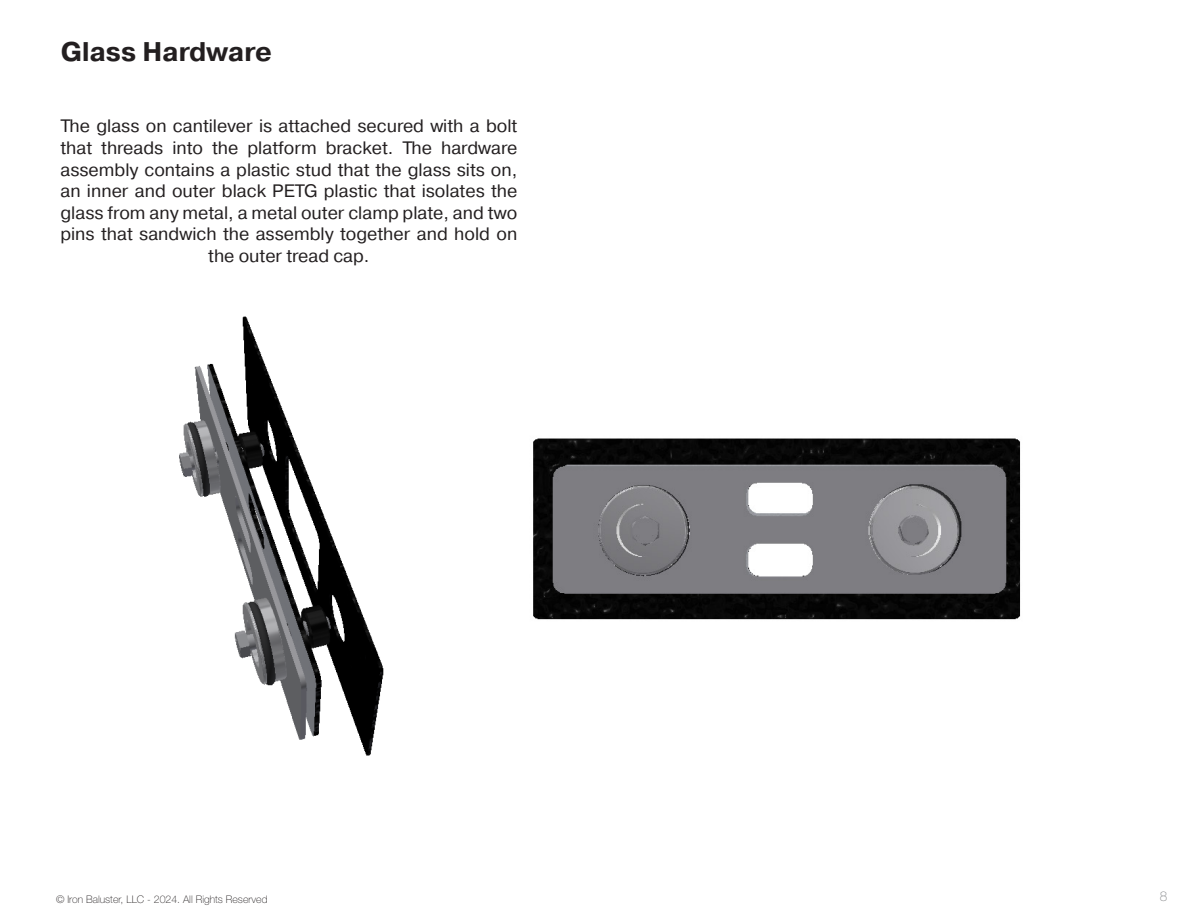
<style>
.page{position:relative;width:1188px;height:918px;background:#fff}
.page>*{position:absolute;margin:0;border:0;box-sizing:border-box;transform-origin:0 0}
.t1{font:700 27px "Pragmatica";color:#231f20}
.t2{font:18px/21.6px "Pragmatica";color:#231f20;text-align:center}
.t3{font:100 13.5px "Helvetica Neue";color:#808285}
.t4{font:100 10.5px "Helvetica Neue";color:#231f20}
</style>
<div class="page">
<img style="left:179px;top:316px;width:205px;height:440px">
<img style="left:533px;top:438px;width:488px;height:182px">
<p class="t1" style="left:61px;top:34px;width:213px">Glass Hardware</p>
<p class="t2" style="left:60px;top:116px;width:458px">The glass on cantilever is attached secured with a bolt that threads into the platform bracket. The hardware assembly contains a plastic stud that the glass sits on, an inner and outer black PETG plastic that isolates the glass from any metal, a metal outer clamp plate, and two pins that sandwich the assembly together and hold on the outer tread cap.</p>
<p class="t4" style="left:56px;top:893px;width:213px">© Iron Baluster, LLC - 2024. All Rights Reserved</p>
<p class="t3" style="left:1160px;top:888px;width:9px">8</p>
</div>
